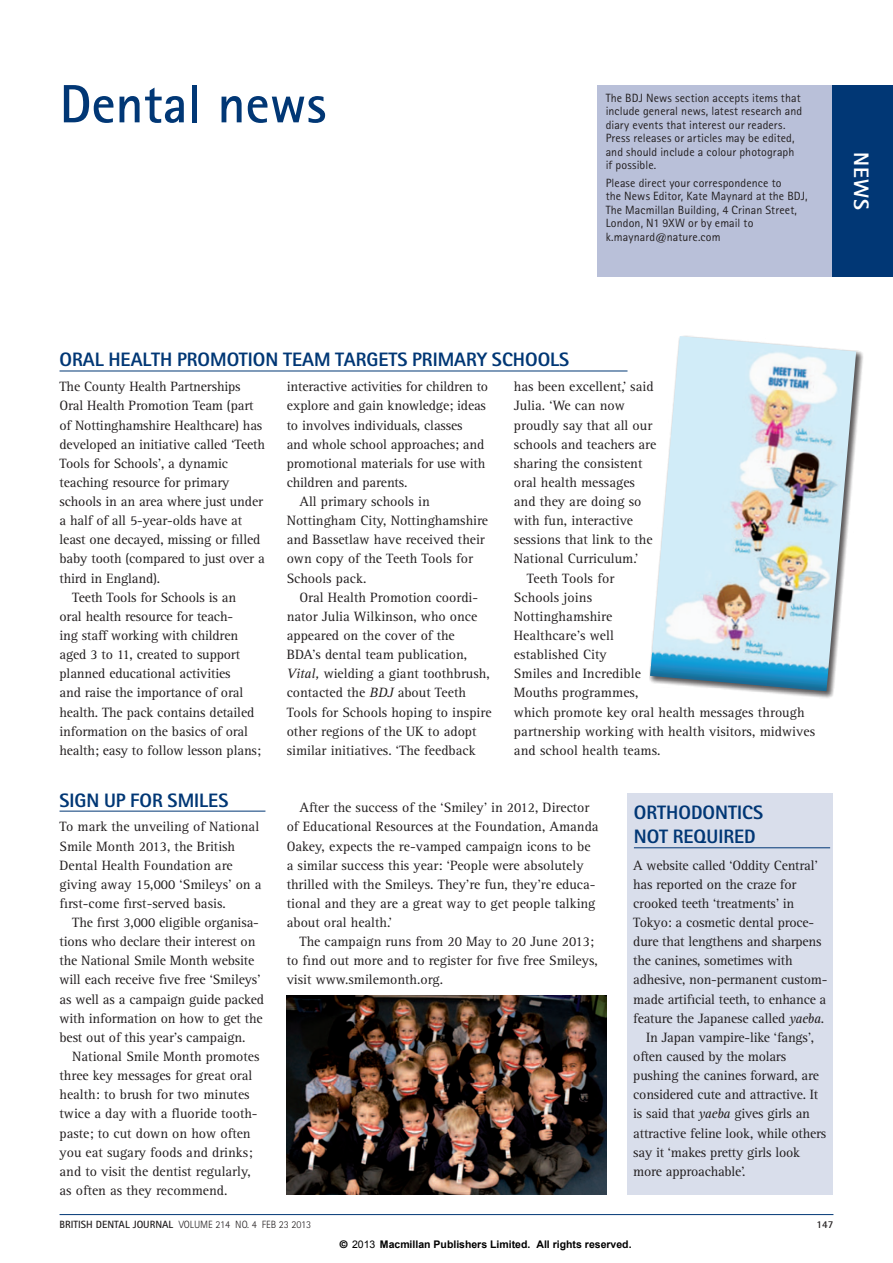
<style>
.page{position:relative;width:893px;height:1263px;background:#fff}
.page>*{position:absolute;margin:0;border:0;box-sizing:border-box;transform-origin:0 0}
.t1{font:700 54px "Rotis Sans Serif Std";color:#013775}
.t2{font:800 21px "Rotis Sans Serif Std";color:#fff}
.t3{font:800 19.5px/23.9px "Rotis Sans Serif Std";color:#013775}
.t4{font:13.95px/19.2px "Rotis Serif Std";color:#231f20}
.t5{font:12px/13.5px "Rotis Sans Serif Std";letter-spacing:.01em;color:#231f20}
.t6{font:700 10.5px "Arial";color:#000}
.t7{font:300 10.5px "Rotis Sans Serif Std";color:#231f20}
.t8{font:700 10.5px "Rotis Sans Serif Std";color:#231f20}
.s1{font-style:italic}
.s2{font-weight:700}
.s3{font-family:"Helvetica"}
.s4{font-weight:400}
</style>
<div class="page">
<div style="left:649px;top:335px;width:214px;height:364px;background:#231f20;opacity:.75"></div>
<img style="left:650px;top:336px;width:206px;height:355px">
<hr style="left:60px;top:811px;width:205px;height:1px;background:#013775">
<img style="left:287px;top:995px;width:319px;height:200px">
<hr style="left:60px;top:1214px;width:773px;height:1px;background:#013775">
<div style="left:597px;top:85px;width:296px;height:191px;background:#b9c0d9"></div>
<div style="left:832px;top:85px;width:61px;height:191px;background:#013775"></div>
<div style="left:627px;top:793px;width:206px;height:402px;background:#d9deeb"></div>
<hr style="left:634px;top:847px;width:196px;height:1px;background:#013775">
<hr style="left:60px;top:371px;width:567px;height:1px;background:#013775">
<h1 class="t1" style="left:60px;top:70px;width:268px">Dental news</h1>
<p class="t5" style="left:606px;top:91px;width:198px">The BDJ News section accepts items that include general news, latest research and diary events that interest our readers.<br>Press releases or articles may be edited, and should include a colour photograph if possible.</p>
<p class="t5" style="left:606px;top:176px;width:204px">Please direct your correspondence to<br>the News Editor, Kate Maynard at the BDJ, The Macmillan Building, 4 Crinan Street, London, N1 9XW or by email to k.maynard@nature.com</p>
<h2 class="t2" style="left:875px;top:152px;width:60px;rotate:90deg">NEWS</h2>
<h3 class="t3" style="left:60px;top:348px;width:511px">ORAL HEALTH PROMOTION TEAM TARGETS PRIMARY SCHOOLS</h3>
<p class="t4" style="left:60px;top:377px;width:183px">The County Health Partnerships</p>
<p class="t4" style="left:60px;top:397px;width:196px">Oral Health Promotion Team (part</p>
<p class="t4" style="left:60px;top:416px;width:204px">of Nottinghamshire Healthcare) has</p>
<p class="t4" style="left:60px;top:435px;width:207px">developed an initiative called ‘Teeth</p>
<p class="t4" style="left:60px;top:454px;width:170px">Tools for Schools’, a dynamic</p>
<p class="t4" style="left:60px;top:473px;width:171px">teaching resource for primary</p>
<p class="t4" style="left:60px;top:492px;width:205px">schools in an area where just under</p>
<p class="t4" style="left:60px;top:511px;width:184px">a half of all 5-year-olds have at</p>
<p class="t4" style="left:60px;top:530px;width:202px">least one decayed, missing or filled</p>
<p class="t4" style="left:60px;top:550px;width:207px">baby tooth (compared to just over a</p>
<p class="t4" style="left:60px;top:569px;width:102px">third in England).</p>
<p class="t4" style="left:72px;top:588px;width:165px">Teeth Tools for Schools is an</p>
<p class="t4" style="left:60px;top:607px;width:175px">oral health resource for teach-</p>
<p class="t4" style="left:60px;top:626px;width:180px">ing staff working with children</p>
<p class="t4" style="left:60px;top:645px;width:182px">aged 3 to 11, created to support</p>
<p class="t4" style="left:60px;top:664px;width:173px">planned educational activities</p>
<p class="t4" style="left:60px;top:684px;width:185px">and raise the importance of oral</p>
<p class="t4" style="left:60px;top:703px;width:196px">health. The pack contains detailed</p>
<p class="t4" style="left:60px;top:722px;width:190px">information on the basics of oral</p>
<p class="t4" style="left:60px;top:741px;width:203px">health; easy to follow lesson plans;</p>
<p class="t4" style="left:287px;top:377px;width:203px">interactive activities for children to</p>
<p class="t4" style="left:287px;top:397px;width:201px">explore and gain knowledge; ideas</p>
<p class="t4" style="left:287px;top:416px;width:177px">to involves individuals, classes</p>
<p class="t4" style="left:287px;top:435px;width:199px">and whole school approaches; and</p>
<p class="t4" style="left:287px;top:454px;width:200px">promotional materials for use with</p>
<p class="t4" style="left:287px;top:473px;width:122px">children and parents.</p>
<p class="t4" style="left:299px;top:492px;width:132px">All primary schools in</p>
<p class="t4" style="left:287px;top:511px;width:203px">Nottingham City, Nottinghamshire</p>
<p class="t4" style="left:287px;top:530px;width:200px">and Bassetlaw have received their</p>
<p class="t4" style="left:287px;top:550px;width:188px">own copy of the Teeth Tools for</p>
<p class="t4" style="left:287px;top:569px;width:81px">Schools pack.</p>
<p class="t4" style="left:299px;top:588px;width:180px">Oral Health Promotion coordi-</p>
<p class="t4" style="left:287px;top:607px;width:192px">nator Julia Wilkinson, who once</p>
<p class="t4" style="left:287px;top:626px;width:170px">appeared on the cover of the</p>
<p class="t4" style="left:287px;top:645px;width:182px">BDA’s dental team publication,</p>
<p class="t4" style="left:287px;top:664px;width:204px"><span class="s1">Vital,</span> wielding a giant toothbrush,</p>
<p class="t4" style="left:287px;top:684px;width:181px">contacted the <span class="s1">BDJ</span> about Teeth</p>
<p class="t4" style="left:287px;top:703px;width:206px">Tools for Schools hoping to inspire</p>
<p class="t4" style="left:287px;top:722px;width:191px">other regions of the UK to adopt</p>
<p class="t4" style="left:287px;top:741px;width:191px">similar initiatives. ‘The feedback</p>
<p class="t4" style="left:514px;top:377px;width:141px">has been excellent,’ said</p>
<p class="t4" style="left:514px;top:397px;width:112px">Julia. ‘We can now</p>
<p class="t4" style="left:514px;top:416px;width:140px">proudly say that all our</p>
<p class="t4" style="left:514px;top:435px;width:144px">schools and teachers are</p>
<p class="t4" style="left:514px;top:454px;width:130px">sharing the consistent</p>
<p class="t4" style="left:514px;top:473px;width:123px">oral health messages</p>
<p class="t4" style="left:514px;top:492px;width:129px">and they are doing so</p>
<p class="t4" style="left:514px;top:511px;width:121px">with fun, interactive</p>
<p class="t4" style="left:514px;top:530px;width:140px">sessions that link to the</p>
<p class="t4" style="left:514px;top:550px;width:126px">National Curriculum.’</p>
<p class="t4" style="left:527px;top:569px;width:89px">Teeth Tools for</p>
<p class="t4" style="left:514px;top:588px;width:80px">Schools joins</p>
<p class="t4" style="left:514px;top:607px;width:100px">Nottinghamshire</p>
<p class="t4" style="left:514px;top:626px;width:102px">Healthcare’s well</p>
<p class="t4" style="left:514px;top:645px;width:94px">established City</p>
<p class="t4" style="left:514px;top:664px;width:129px">Smiles and Incredible</p>
<p class="t4" style="left:514px;top:684px;width:126px">Mouths programmes,</p>
<p class="t4" style="left:514px;top:703px;width:292px">which promote key oral health messages through</p>
<p class="t4" style="left:514px;top:722px;width:303px">partnership working with health visitors, midwives</p>
<p class="t4" style="left:514px;top:741px;width:148px">and school health teams.</p>
<h3 class="t3" style="left:60px;top:788px;width:170px">SIGN UP FOR SMILES</h3>
<p class="t4" style="left:60px;top:817px;width:203px">To mark the unveiling of National<br>Smile Month 2013, the British<br>Dental Health Foundation are giving away 15,000 ‘Smileys’ on a first-come first-served basis.</p>
<p class="t4" style="left:60px;top:913px;width:206px;text-indent:13px">The first 3,000 eligible organisa&shy;tions who declare their interest on the National Smile Month website will each receive five free ‘Smileys’ as well as a campaign guide packed with information on how to get the best out of this year’s campaign.</p>
<p class="t4" style="left:60px;top:1047px;width:201px;text-indent:13px">National Smile Month promotes three key messages for great oral health: to brush for two minutes twice a day with a fluoride tooth&shy;paste; to cut down on how often you eat sugary foods and drinks; and to visit the dentist regularly, as often as they recommend.</p>
<p class="t4" style="left:287px;top:798px;width:313px;text-indent:13px">After the success of the ‘Smiley’ in 2012, Director of Educational Resources at the Foundation, Amanda Oakey, expects the re-vamped campaign icons to be a similar success this year: ‘People were absolutely thrilled with the Smileys. They’re fun, they’re educa&shy;tional and they are a great way to get people talking about oral health.’</p>
<p class="t4" style="left:287px;top:932px;width:313px;text-indent:13px">The campaign runs from 20 May to 20 June 2013; to find out more and to register for five free Smileys, visit www.smilemonth.org.</p>
<h3 class="t3" style="left:634px;top:800px;width:131px">ORTHODONTICS<br>NOT REQUIRED</h3>
<p class="t4" style="left:633px;top:856px;width:186px">A website called ‘Oddity Central’</p>
<p class="t4" style="left:633px;top:875px;width:165px">has reported on the craze for</p>
<p class="t4" style="left:633px;top:894px;width:162px">crooked teeth ‘treatments’ in</p>
<p class="t4" style="left:633px;top:913px;width:182px">Tokyo: a cosmetic dental proce-</p>
<p class="t4" style="left:633px;top:932px;width:190px">dure that lengthens and sharpens</p>
<p class="t4" style="left:633px;top:951px;width:161px">the canines, sometimes with</p>
<p class="t4" style="left:633px;top:971px;width:196px">adhesive, non-permanent custom-</p>
<p class="t4" style="left:633px;top:990px;width:195px">made artificial teeth, to enhance a</p>
<p class="t4" style="left:633px;top:1009px;width:192px">feature the Japanese called <span class="s1">yaeba</span>.</p>
<p class="t4" style="left:646px;top:1028px;width:170px">In Japan vampire-like ‘fangs’,</p>
<p class="t4" style="left:633px;top:1047px;width:154px">often caused by the molars</p>
<p class="t4" style="left:633px;top:1066px;width:187px">pushing the canines forward, are</p>
<p class="t4" style="left:633px;top:1085px;width:186px">considered cute and attractive. It</p>
<p class="t4" style="left:633px;top:1104px;width:178px">is said that <span class="s1">yaeba</span> gives girls an</p>
<p class="t4" style="left:633px;top:1124px;width:194px">attractive feline look, while others</p>
<p class="t4" style="left:633px;top:1143px;width:168px">say it ‘makes pretty girls look</p>
<p class="t4" style="left:633px;top:1162px;width:114px">more approachable’.</p>
<p class="t7" style="left:60px;top:1218px;width:253px"><span class="s2">BRITISH DENTAL JOURNAL</span> VOLUME 214 NO. 4 FEB 23 2013</p>
<p class="t8" style="left:816px;top:1217px;width:18px">147</p>
<p class="t6" style="left:340px;top:1237px;width:293px"><span class="s3">©</span> <span class="s4">2013</span> Macmillan Publishers Limited. All rights reserved.</p>
</div>
